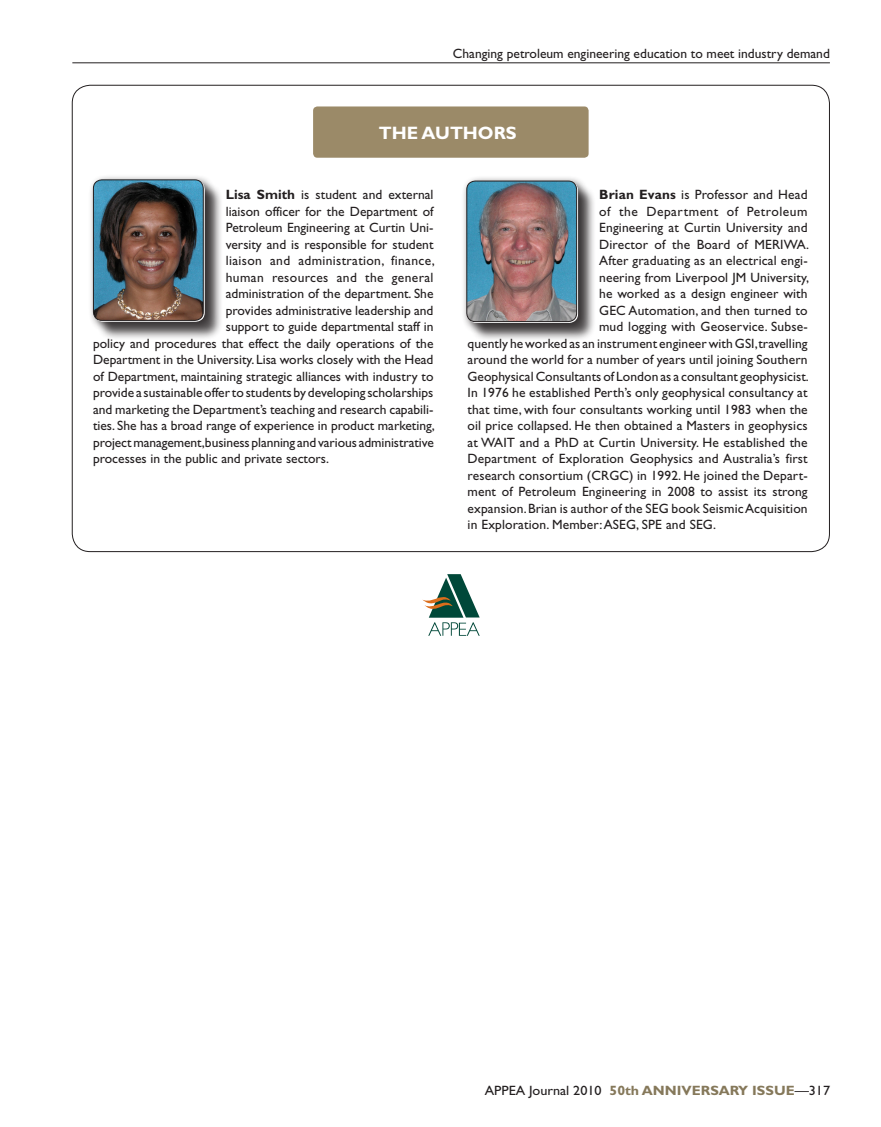
<style>
.page{position:relative;width:881px;height:1127px;background:#fff}
.page>*{position:absolute;margin:0;border:0;box-sizing:border-box;transform-origin:0 0}
.t1{font:700 18px "Gill Sans";color:#fff}
.Authors{font:13.5px "Gill Sans";letter-spacing:.005em;color:#231f20}
.Authors-2{font:13.5px "Gill Sans";letter-spacing:.025em;color:#231f20}
.Authors-3{font:13.5px "Gill Sans";letter-spacing:.005em;color:#231f20;scale:1.05 1}
.Authors-4{font:13.5px "Gill Sans";letter-spacing:.04em;color:#231f20}
.s1{font-weight:700}
.s2{font-weight:700;color:#85785a}
</style>
<div class="page">
<hr style="left:72px;top:62px;width:757px;height:1px;background:#231f20">
<svg style="left:422px;top:574px;width:57px;height:62px"></svg>
<div style="left:313px;top:106px;width:275px;height:52px;background:#9b8a68;border-radius:4px"></div>
<div style="left:88px;top:174px;width:127px;height:159px;background:#231f20;opacity:.75"></div>
<div style="left:96px;top:183px;width:127px;height:157px;background:#231f20;opacity:.75"></div>
<img style="left:93px;top:180px;width:110px;height:140px">
<div style="left:93px;top:180px;width:110px;height:141px;border:1px solid #231f20;border-radius:9px"></div>
<div style="left:461px;top:176px;width:127px;height:158px;background:#231f20;opacity:.75"></div>
<div style="left:469px;top:184px;width:127px;height:157px;background:#231f20;opacity:.75"></div>
<img style="left:466px;top:181px;width:110px;height:141px">
<div style="left:466px;top:181px;width:110px;height:141px;border:1px solid #231f20;border-radius:9px"></div>
<p class="Authors" style="left:453px;top:45px;width:378px">Changing petroleum engineering education to meet industry demand</p>
<p class="t1" style="left:379px;top:122px;width:139px">THE AUTHORS</p>
<p class="Authors" style="left:226px;top:187px;width:209px"><span class="s1">Lisa Smith</span> is student and external</p>
<p class="Authors" style="left:226px;top:203px;width:209px">liaison officer for the Department of</p>
<p class="Authors" style="left:226px;top:220px;width:209px">Petroleum Engineering at Curtin Uni-</p>
<p class="Authors" style="left:226px;top:236px;width:209px">versity and is responsible for student</p>
<p class="Authors-2" style="left:226px;top:253px;width:210px">liaison and administration, finance,</p>
<p class="Authors-2" style="left:226px;top:269px;width:209px">human resources and the general</p>
<p class="Authors" style="left:226px;top:286px;width:209px">administration of the department. She</p>
<p class="Authors" style="left:226px;top:302px;width:209px">provides administrative leadership and</p>
<p class="Authors" style="left:226px;top:319px;width:209px">support to guide departmental staff in</p>
<p class="Authors" style="left:93px;top:335px;width:342px">policy and procedures that effect the daily operations of the</p>
<p class="Authors" style="left:93px;top:352px;width:342px">Department in the University. Lisa works closely with the Head</p>
<p class="Authors" style="left:93px;top:368px;width:342px">of Department, maintaining strategic alliances with industry to</p>
<p class="Authors" style="left:93px;top:385px;width:342px">provide a sustainable offer to students by developing scholarships</p>
<p class="Authors" style="left:93px;top:401px;width:342px">and marketing the Department’s teaching and research capabili-</p>
<p class="Authors" style="left:93px;top:418px;width:343px">ties. She has a broad range of experience in product marketing,</p>
<p class="Authors" style="left:93px;top:434px;width:342px">project management,business planning and various administrative</p>
<p class="Authors" style="left:93px;top:451px;width:237px">processes in the public and private sectors.</p>
<p class="Authors" style="left:599px;top:187px;width:210px"><span class="s1">Brian Evans</span> is Professor and Head</p>
<p class="Authors-4" style="left:599px;top:203px;width:210px">of the Department of Petroleum</p>
<p class="Authors" style="left:599px;top:220px;width:210px">Engineering at Curtin University and</p>
<p class="Authors" style="left:599px;top:236px;width:211px">Director of the Board of MERIWA.</p>
<p class="Authors" style="left:599px;top:253px;width:210px">After graduating as an electrical engi-</p>
<p class="Authors" style="left:599px;top:269px;width:211px">neering from Liverpool JM University,</p>
<p class="Authors" style="left:599px;top:286px;width:210px">he worked as a design engineer with</p>
<p class="Authors" style="left:599px;top:302px;width:210px">GEC Automation, and then turned to</p>
<p class="Authors" style="left:599px;top:319px;width:210px">mud logging with Geoservice. Subse-</p>
<p class="Authors" style="left:467px;top:335px;width:341px">quently he worked as an instrument engineer with GSI,travelling</p>
<p class="Authors" style="left:467px;top:352px;width:341px">around the world for a number of years until joining Southern</p>
<p class="Authors" style="left:467px;top:368px;width:342px">Geophysical Consultants of London as a consultant geophysicist.</p>
<p class="Authors" style="left:467px;top:385px;width:341px">In 1976 he established Perth’s only geophysical consultancy at</p>
<p class="Authors" style="left:467px;top:401px;width:341px">that time, with four consultants working until 1983 when the</p>
<p class="Authors" style="left:467px;top:418px;width:341px">oil price collapsed. He then obtained a Masters in geophysics</p>
<p class="Authors" style="left:467px;top:434px;width:341px">at WAIT and a PhD at Curtin University. He established the</p>
<p class="Authors" style="left:467px;top:451px;width:341px">Department of Exploration Geophysics and Australia’s first</p>
<p class="Authors" style="left:467px;top:467px;width:341px">research consortium (CRGC) in 1992. He joined the Depart-</p>
<p class="Authors" style="left:467px;top:484px;width:341px">ment of Petroleum Engineering in 2008 to assist its strong</p>
<p class="Authors" style="left:467px;top:500px;width:341px">expansion. Brian is author of the SEG book Seismic Acquisition</p>
<p class="Authors" style="left:467px;top:517px;width:250px">in Exploration. Member: ASEG, SPE and SEG.</p>
<p class="Authors-3" style="left:484px;top:1082px;width:330px">APPEA Journal 2010 <span class="s2">50th ANNIVERSARY ISSUE</span>—317</p>
</div>
